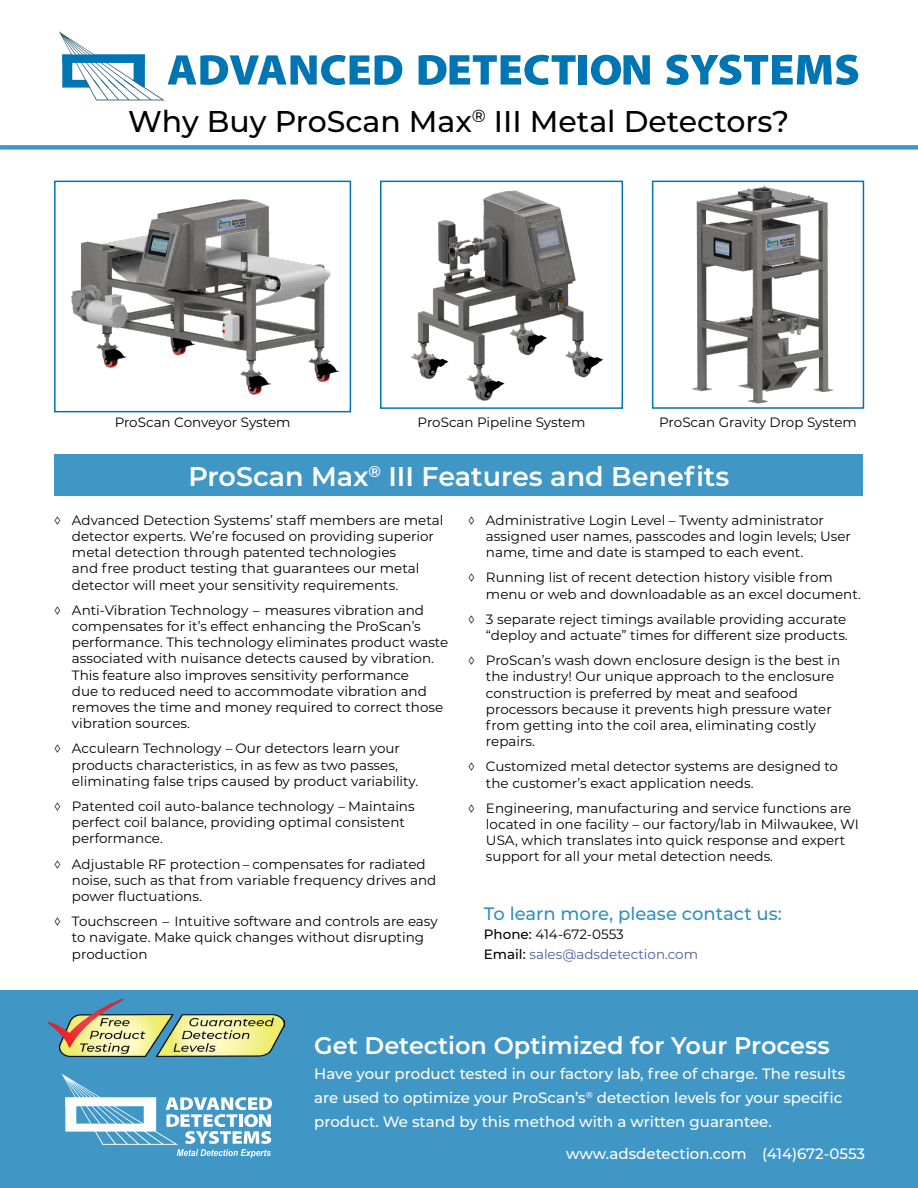
<style>
.page{position:relative;width:918px;height:1188px;background:#fff}
.page>*{position:absolute;margin:0;border:0;box-sizing:border-box;transform-origin:0 0}
.t1{font:500 30px "Montserrat";color:#000}
.t2{font:600 27px "Montserrat";color:#fff}
.t3{font:600 24px "Montserrat";color:#fff}
.t4{font:500 18px "Montserrat";color:#3390c1}
.t5{font:500 15px/24px "Montserrat";color:#fff}
.t6{font:13.5px/16.2px "Montserrat";color:#000}
.t7{font:13.5px/19.5px "Montserrat";color:#4f5b9e}
.s1{font-weight:500;color:#000}
.s2{color:#000}
</style>
<div class="page">
<svg style="left:419px;top:55px;width:157px;height:30px"></svg>
<div style="left:579px;top:55px;width:8px;height:30px;background:#0075b3"></div>
<svg style="left:591px;top:55px;width:59px;height:30px"></svg>
<svg style="left:666px;top:55px;width:192px;height:30px"></svg>
<svg style="left:59px;top:31px;width:343px;height:69px"></svg>
<div style="left:0;top:145px;width:918px;height:5px;background:#4097c5"></div>
<div style="left:0;top:990px;width:918px;height:198px;background:#4097c5"></div>
<img style="left:49px;top:998px;width:236px;height:59px">
<svg style="left:61px;top:1074px;width:211px;height:84px"></svg>
<img style="left:71px;top:199px;width:268px;height:196px">
<div style="left:54px;top:181px;width:297px;height:231px;border:2px solid #0074b2"></div>
<img style="left:692px;top:185px;width:142px;height:219px">
<div style="left:652px;top:181px;width:212px;height:228px;border:2px solid #0074b2"></div>
<img style="left:411px;top:190px;width:192px;height:211px">
<div style="left:380px;top:181px;width:243px;height:228px;border:2px solid #0074b2"></div>
<div style="left:54px;top:455px;width:809px;height:41px;background:#4097c5"></div>
<h1 class="t1" style="left:128px;top:101px;width:663px">Why Buy ProScan Max<sup>®</sup> III Metal Detectors?</h1>
<p class="t6" style="left:115px;top:413px;width:177px">ProScan Conveyor System</p>
<p class="t6" style="left:418px;top:413px;width:169px">ProScan Pipeline System</p>
<p class="t6" style="left:659px;top:413px;width:199px">ProScan Gravity Drop System</p>
<h2 class="t2" style="left:188px;top:457px;width:542px">ProScan Max<sup>®</sup> III Features and Benefits</h2>
<p class="t6" style="left:72px;top:511px;width:373px;text-indent:-18px">◊ Advanced Detection Systems’ staff members are metal detector experts. We’re focused on providing superior metal detection through patented technologies<br>and free product testing that guarantees our metal detector will meet your sensitivity requirements.</p>
<p class="t6" style="left:72px;top:601px;width:378px;text-indent:-18px">◊ Anti-Vibration Technology – measures vibration and compensates for it’s effect enhancing the ProScan’s performance. This technology eliminates product waste associated with nuisance detects caused by vibration.<br>This feature also improves sensitivity performance<br>due to reduced need to accommodate vibration and removes the time and money required to correct those vibration sources.</p>
<p class="t6" style="left:72px;top:740px;width:348px;text-indent:-18px">◊ Acculearn Technology – Our detectors learn your products characteristics, in as few as two passes, eliminating false trips caused by product variability.</p>
<p class="t6" style="left:72px;top:798px;width:344px;text-indent:-18px">◊ Patented coil auto-balance technology – Maintains perfect coil balance, providing optimal consistent performance.</p>
<p class="t6" style="left:72px;top:855px;width:366px;text-indent:-18px">◊ Adjustable RF protection – compensates for radiated noise, such as that from variable frequency drives and power fluctuations.</p>
<p class="t6" style="left:72px;top:913px;width:367px;text-indent:-18px">◊ Touchscreen – Intuitive software and controls are easy to navigate. Make quick changes without disrupting production</p>
<p class="t6" style="left:486px;top:511px;width:367px;text-indent:-18px">◊ Administrative Login Level – Twenty administrator assigned user names, passcodes and login levels; User name, time and date is stamped to each event.</p>
<p class="t6" style="left:486px;top:569px;width:376px;text-indent:-18px">◊ Running list of recent detection history visible from menu or web and downloadable as an excel document.</p>
<p class="t6" style="left:468px;top:610px;width:381px;text-align:right">◊ 3 separate reject timings available providing accurate “deploy and actuate” times for different size products.</p>
<p class="t6" style="left:486px;top:652px;width:356px;text-indent:-18px">◊ ProScan’s wash down enclosure design is the best in the industry! Our unique approach to the enclosure construction is preferred by meat and seafood processors because it prevents high pressure water from getting into the coil area, eliminating costly repairs.</p>
<p class="t6" style="left:486px;top:758px;width:354px;text-indent:-18px">◊ Customized metal detector systems are designed to the customer’s exact application needs.</p>
<p class="t6" style="left:486px;top:799px;width:374px;text-indent:-18px">◊ Engineering, manufacturing and service functions are located in one facility – our factory/lab in Milwaukee, WI USA, which translates into quick response and expert support for all your metal detection needs.</p>
<h3 class="t4" style="left:484px;top:901px;width:300px">To learn more, please contact us:</h3>
<p class="t7" style="left:484px;top:924px;width:216px"><span class="s1">Phone:</span> <span class="s2">414-672-0553<br></span><span class="s1">Email:</span> sales@adsdetection.com</p>
<h3 class="t3" style="left:314px;top:1028px;width:517px">Get Detection Optimized for Your Process</h3>
<p class="t5" style="left:314px;top:1061px;width:532px">Have your product tested in our factory lab, free of charge. The results are used to optimize your ProScan’s<sup>®</sup> detection levels for your specific product. We stand by this method with a written guarantee.</p>
<p class="t5" style="left:566px;top:1141px;width:300px">www.adsdetection.com (414)672-0553</p>
</div>
